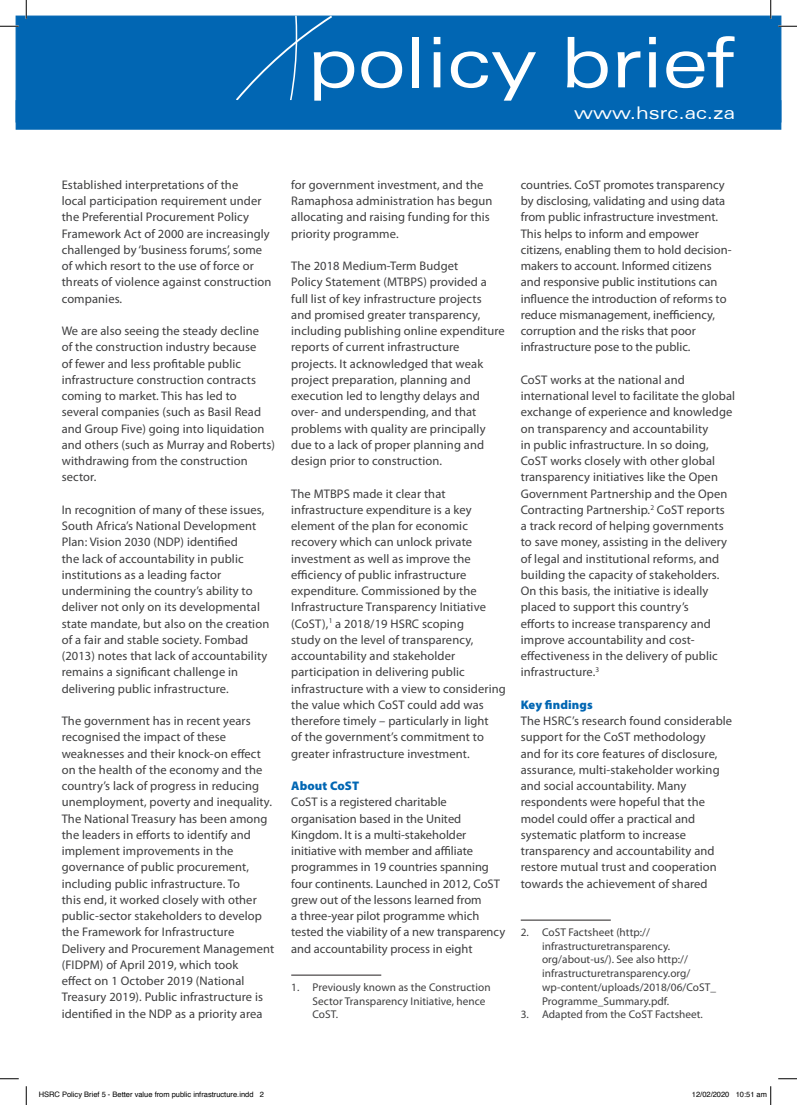
<style>
.page{position:relative;width:797px;height:1105px;background:#fff}
.page>*{position:absolute;margin:0;border:0;box-sizing:border-box;transform-origin:0 0}
.t1{font:expanded 70px "Zurich BT";color:#fff}
.t2{font:expanded 17.5px "Zurich BT";color:#fff}
.t3{font:12.5px/16.2px "Myriad Pro";letter-spacing:.01em;color:#3e3e3f}
.t4{font:900 12.5px "Myriad Pro";letter-spacing:.01em;color:#0166b3}
.t5{font:11.25px/13.8px "Myriad Pro";letter-spacing:.005em;color:#3e3e3f}
.t6{font:7.5px "Helvetica";color:#000}
</style>
<div class="page">
<div style="left:16px;top:16px;width:765px;height:106px;background:#0166b3"></div>
<svg style="left:234px;top:16px;width:100px;height:84px"></svg>
<div style="left:16px;top:100px;width:765px;height:30px;background:#0166b3;border:1px solid #0166b3"></div>
<hr style="left:291px;top:975px;width:90px;height:1px;background:#231f20">
<hr style="left:521px;top:920px;width:90px;height:1px;background:#231f20">
<svg style="left:0;top:25px;width:19px;height:2px"></svg>
<svg style="left:778px;top:25px;width:19px;height:2px"></svg>
<svg style="left:0;top:1078px;width:19px;height:1px"></svg>
<svg style="left:778px;top:1078px;width:19px;height:1px"></svg>
<svg style="left:25px;top:0;width:2px;height:19px"></svg>
<svg style="left:25px;top:1086px;width:2px;height:19px"></svg>
<svg style="left:770px;top:0;width:1px;height:19px"></svg>
<svg style="left:770px;top:1086px;width:1px;height:19px"></svg>
<h1 class="t1" style="left:307px;top:21px;width:428px">policy brief</h1>
<h2 class="t2" style="left:574px;top:103px;width:163px">www.hsrc.ac.za</h2>
<p class="t3" style="left:62px;top:176px;width:211px">Established interpretations of the<br>local participation requirement under the Preferential Procurement Policy Framework Act of 2000 are increasingly challenged by ‘business forums’, some of which resort to the use of force or threats of violence against construction companies.</p>
<p class="t3" style="left:62px;top:322px;width:215px">We are also seeing the steady decline<br>of the construction industry because<br>of fewer and less profitable public infrastructure construction contracts coming to market. This has led to several companies (such as Basil Read and Group Five) going into liquidation and others (such as Murray and Roberts) withdrawing from the construction sector.</p>
<p class="t3" style="left:62px;top:501px;width:209px">In recognition of many of these issues, South Africa’s National Development Plan: Vision 2030 (NDP) identified<br>the lack of accountability in public institutions as a leading factor undermining the country’s ability to deliver not only on its developmental state mandate, but also on the creation of a fair and stable society. Fombad (2013) notes that lack of accountability remains a significant challenge in delivering public infrastructure.</p>
<p class="t3" style="left:62px;top:712px;width:214px">The government has in recent years recognised the impact of these weaknesses and their knock-on effect on the health of the economy and the country’s lack of progress in reducing unemployment, poverty and inequality.<br>The National Treasury has been among the leaders in efforts to identify and implement improvements in the governance of public procurement, including public infrastructure. To<br>this end, it worked closely with other public-sector stakeholders to develop the Framework for Infrastructure Delivery and Procurement Management (FIDPM) of April 2019, which took<br>effect on 1 October 2019 (National Treasury 2019). Public infrastructure is identified in the NDP as a priority area</p>
<p class="t3" style="left:291px;top:176px;width:203px">for government investment, and the Ramaphosa administration has begun allocating and raising funding for this priority programme.</p>
<p class="t3" style="left:291px;top:257px;width:215px">The 2018 Medium-Term Budget<br>Policy Statement (MTBPS) provided a full list of key infrastructure projects and promised greater transparency, including publishing online expenditure reports of current infrastructure projects. It acknowledged that weak project preparation, planning and execution led to lengthy delays and over- and underspending, and that problems with quality are principally due to a lack of proper planning and design prior to construction.</p>
<p class="t3" style="left:291px;top:485px;width:216px">The MTBPS made it clear that infrastructure expenditure is a key element of the plan for economic recovery which can unlock private investment as well as improve the efficiency of public infrastructure expenditure. Commissioned by the Infrastructure Transparency Initiative (CoST),<sup>1</sup> a 2018/19 HSRC scoping<br>study on the level of transparency, accountability and stakeholder participation in delivering public infrastructure with a view to considering the value which CoST could add was therefore timely – particularly in light<br>of the government’s commitment to greater infrastructure investment.</p>
<p class="t4" style="left:291px;top:777px;width:69px">About CoST</p>
<p class="t3" style="left:291px;top:794px;width:215px">CoST is a registered charitable organisation based in the United Kingdom. It is a multi-stakeholder initiative with member and affiliate programmes in 19 countries spanning four continents. Launched in 2012, CoST grew out of the lessons learned from<br>a three-year pilot programme which tested the viability of a new transparency and accountability process in eight</p>
<p class="t5" style="left:312px;top:980px;width:179px;text-indent:-21px">1. Previously known as the Construction<br>Sector Transparency Initiative, hence<br>CoST.</p>
<p class="t3" style="left:521px;top:176px;width:212px">countries. CoST promotes transparency by disclosing, validating and using data from public infrastructure investment.<br>This helps to inform and empower citizens, enabling them to hold decision&shy;makers to account. Informed citizens and responsive public institutions can influence the introduction of reforms to reduce mismanagement, inefficiency, corruption and the risks that poor infrastructure pose to the public.</p>
<p class="t3" style="left:521px;top:371px;width:216px">CoST works at the national and international level to facilitate the global exchange of experience and knowledge on transparency and accountability<br>in public infrastructure. In so doing, CoST works closely with other global transparency initiatives like the Open Government Partnership and the Open Contracting Partnership.<sup>2</sup> CoST reports<br>a track record of helping governments to save money, assisting in the delivery of legal and institutional reforms, and building the capacity of stakeholders.<br>On this basis, the initiative is ideally placed to support this country’s<br>efforts to increase transparency and improve accountability and cost&shy;effectiveness in the delivery of public infrastructure.<sup>3</sup></p>
<p class="t4" style="left:521px;top:696px;width:73px">Key findings</p>
<p class="t3" style="left:521px;top:712px;width:213px">The HSRC’s research found considerable support for the CoST methodology<br>and for its core features of disclosure, assurance, multi-stakeholder working and social accountability. Many respondents were hopeful that the model could offer a practical and systematic platform to increase transparency and accountability and restore mutual trust and cooperation towards the achievement of shared</p>
<p class="t5" style="left:542px;top:925px;width:175px;text-indent:-21px">2. CoST Factsheet (http:// infrastructuretransparency. org/about-us/). See also http:// infrastructuretransparency.org/ wp-content/uploads/2018/06/CoST_<br>Programme_Summary.pdf.</p>
<p class="t5" style="left:521px;top:1008px;width:184px">3. Adapted from the CoST Factsheet.</p>
<p class="t6" style="left:39px;top:1089px;width:227px">HSRC Policy Brief 5 - Better value from public infrastructure.indd 2</p>
<p class="t6" style="left:692px;top:1089px;width:77px">12/02/2020 10:51 am</p>
</div>
